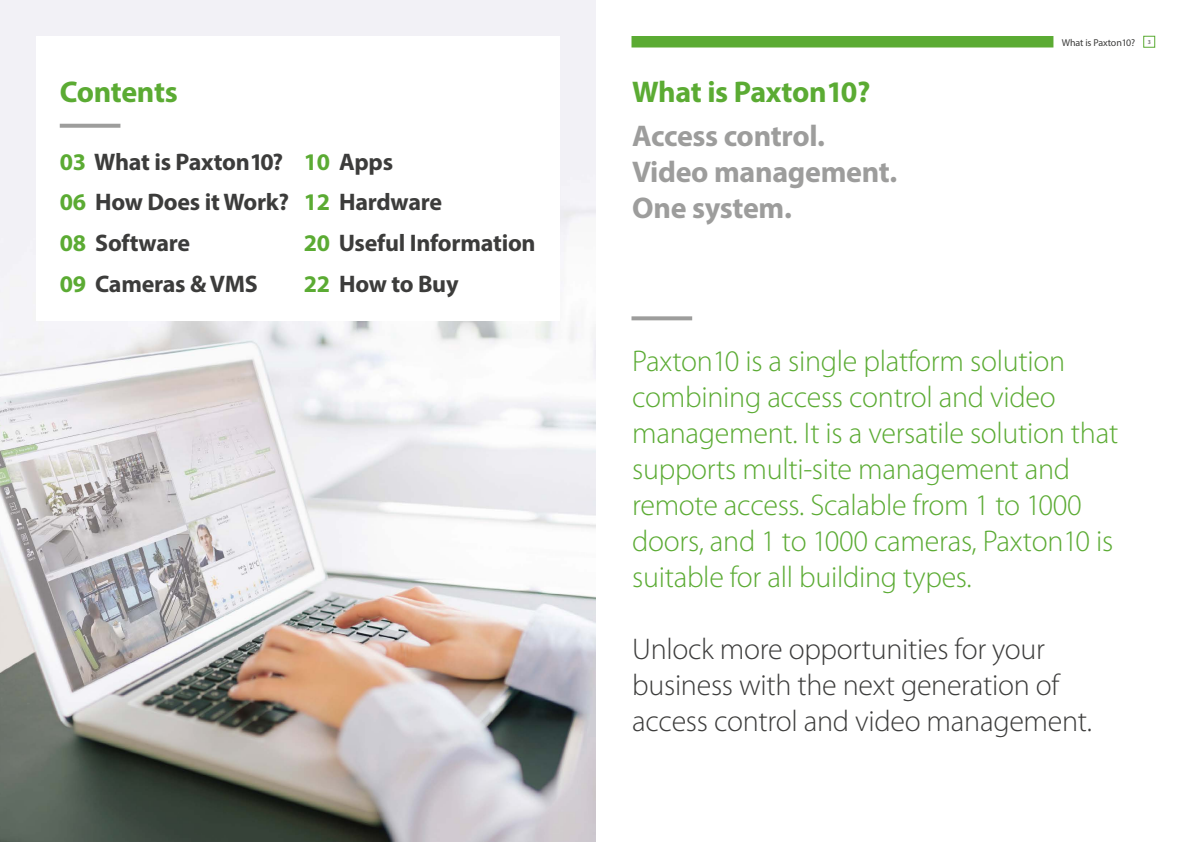
<style>
.page{position:relative;width:1191px;height:842px;background:#fff}
.page>*{position:absolute;margin:0;border:0;box-sizing:border-box;transform-origin:0 0}
.t1{font:300 30px/36px "Myriad Pro";letter-spacing:-.01em;color:#5bab33}
.t2{font:300 30px/36px "Myriad Pro";letter-spacing:-.01em;color:#3c3c3b}
.t3{font:700 30px/36px "Myriad Pro";letter-spacing:-.01em;color:#9d9d9c}
.t4{font:700 30px "Myriad Pro";letter-spacing:-.015em;color:#5bab33}
.t5{font:700 24px/40.8px "Myriad Pro";letter-spacing:-.01em;color:#3c3c3b}
.t6{font:10px "Myriad Pro";letter-spacing:-.01em;color:#3c3c3b}
.s1{color:#5bab33}
</style>
<div class="page">
<div style="left:1143px;top:36px;width:12px;height:12px;border:1px solid #5bab33"></div>
<div style="left:631px;top:36px;width:422px;height:12px;background:#5bab33"></div>
<img style="left:0;top:0;width:595px;height:842px">
<div style="left:36px;top:36px;width:523px;height:284px;background:#fff"></div>
<svg style="left:60px;top:124px;width:60px;height:4px"></svg>
<svg style="left:631px;top:316px;width:61px;height:4px"></svg>
<p class="t6" style="left:1061px;top:36px;width:91px">What is Paxton10? <sup>3</sup></p>
<p class="t4" style="left:60px;top:72px;width:120px">Contents</p>
<p class="t5" style="left:60px;top:140px;width:225px"><span class="s1">03</span> What is Paxton10?</p>
<p class="t5" style="left:60px;top:181px;width:231px"><span class="s1">06</span> How Does it Work?<br><span class="s1">08</span> Software</p>
<p class="t5" style="left:60px;top:263px;width:200px"><span class="s1">09</span> Cameras &amp; VMS</p>
<p class="t5" style="left:304px;top:140px;width:91px"><span class="s1">10</span> Apps</p>
<p class="t5" style="left:304px;top:181px;width:233px"><span class="s1">12</span> Hardware<br><span class="s1">20</span> Useful Information<br><span class="s1">22</span> How to Buy</p>
<p class="t4" style="left:632px;top:72px;width:240px">What is Paxton10?</p>
<p class="t3" style="left:632px;top:117px;width:266px">Access control.<br>Video management.<br>One system.</p>
<p class="t1" style="left:632px;top:343px;width:487px">Paxton10 is a single platform solution combining access control and video management. It is a versatile solution that supports multi-site management and remote access. Scalable from 1 to 1000 doors, and 1 to 1000 cameras, Paxton10 is suitable for all building types.</p>
<p class="t2" style="left:632px;top:631px;width:461px">Unlock more opportunities for your business with the next generation of access control and video management.</p>
</div>
